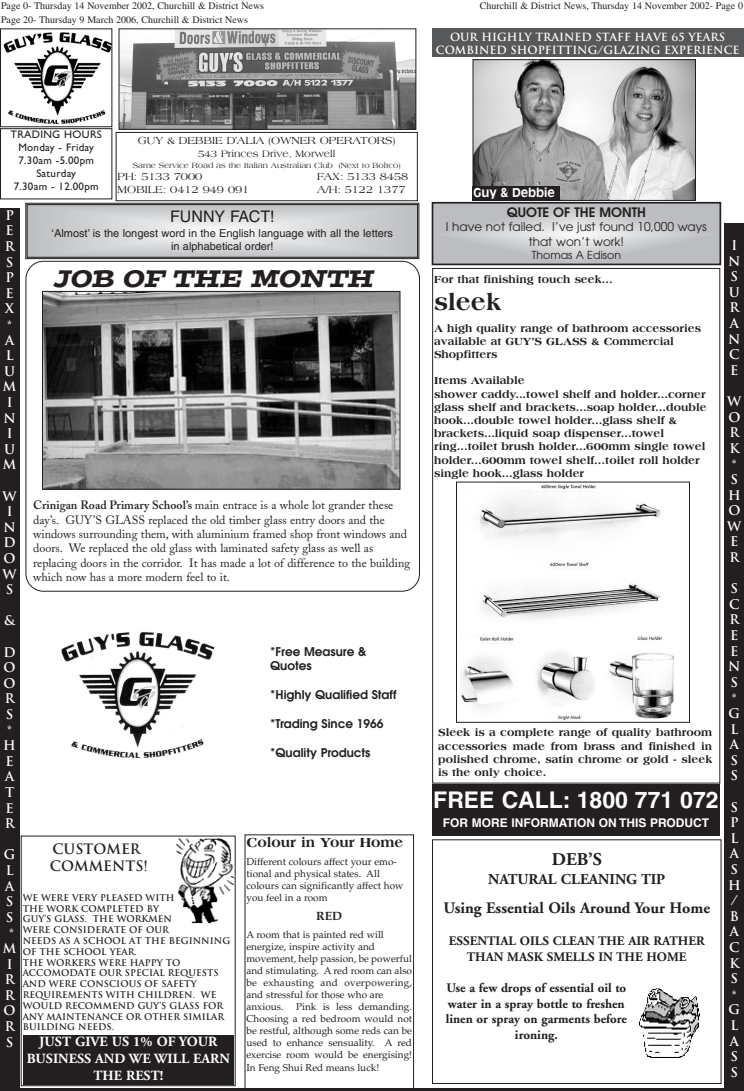
<style>
.page{position:relative;width:744px;height:1091px;background:#fff}
.page>*{position:absolute;margin:0;border:0;box-sizing:border-box;transform-origin:0 0}
.t1{font:italic 24px "Postino";color:#231f20}
.t2{font:800 24px "Americana";color:#231f20}
.t3{font:700 23px "Helvetica";color:#fff}
.t4{font:700 18px "Adobe Garamond";color:#231f20}
.t5{font:700 16px "Adobe Garamond";color:#231f20}
.t6{font:16px "Helvetica";color:#231f20}
.t7{font:700 15px "Adobe Garamond";color:#231f20}
.t8{font:700 14px/16.8px "Adobe Garamond";color:#fff;text-align:center}
.t9{font:700 14px/16.8px "Trajan";color:#231f20}
.t10{font:800 14px "Americana";color:#231f20}
.t11{font:700 13px/15.6px "Adobe Garamond";color:#231f20;text-align:center}
.t12{font:700 13px/15.6px "Trajan";color:#fff}
.t13{font:600 13px "Avant Garde";color:#231f20}
.t14{font:12px/14.4px "Adobe Caslon";color:#231f20}
.t15{font:600 12px/14.4px "Avant Garde";color:#231f20}
.t16{font:12px/14.4px "Avant Garde";color:#231f20;text-align:center}
.t17{font:700 12px "Helvetica";color:#fff}
.t18{font:700 12px "Antique Olive";color:#fff}
.t19{font:700 12px "Palatino";color:#231f20}
.t20{font:800 11px/13.2px "Americana";color:#231f20}
.t21{font:11px "Americana";color:#231f20}
.t22{font:11px/13.2px "Helvetica";color:#231f20;text-align:center}
.t23{font:700 11px/13.2px "Trajan";color:#fff;text-align:center}
.t24{font:11px/13.2px "Gill Sans";letter-spacing:.025em;color:#231f20;text-align:center}
.t25{font:10px/12.1px "Palatino";color:#231f20}
.t26{font:10px "Times";color:#231f20}
.t27{font:10px "Americana";color:#231f20}
.t28{font:700 9px/10.8px "Trajan";color:#231f20}
.t29{font:8px "Americana";color:#231f20}
.s1{font-weight:600}
.s2{font-family:"Avant Garde";font-weight:400}
</style>
<div class="page">
<img style="left:3px;top:32px;width:107px;height:92px">
<div style="left:432px;top:28px;width:311px;height:29px;background:#57585a"></div>
<div style="left:0;top:128px;width:112px;height:71px;border:1px solid #231f20"></div>
<div style="left:116px;top:132px;width:302px;height:69px;border:1px solid #231f20"></div>
<svg style="left:25px;top:203px;width:395px;height:56px;background:#c5c6c7"></svg>
<svg style="left:25px;top:261px;width:395px;height:331px"></svg>
<div style="left:21px;top:836px;width:215px;height:250px;border:1px solid #231f20"></div>
<div style="left:432px;top:839px;width:290px;height:245px;border:1px solid #231f20"></div>
<svg style="left:244px;top:834px;width:170px;height:254px"></svg>
<hr style="left:0;top:1088px;width:744px;height:3px;background:#231f20">
<div style="left:725px;top:224px;width:19px;height:867px;background:#231f20"></div>
<div style="left:0;top:209px;width:19px;height:882px;background:#231f20"></div>
<div style="left:432px;top:784px;width:288px;height:51px;background:#231f20"></div>
<svg style="left:432px;top:202px;width:289px;height:63px;background:#bdbec0"></svg>
<div style="left:432px;top:268px;width:288px;height:516px;border:1px solid #231f20"></div>
<img style="left:120px;top:30px;width:294px;height:98px">
<div style="left:118px;top:28px;width:298px;height:102px;border:1px solid #231f20"></div>
<img style="left:176px;top:838px;width:60px;height:85px">
<div style="left:23px;top:1035px;width:211px;height:49px;background:#231f20"></div>
<img style="left:474px;top:61px;width:220px;height:138px">
<div style="left:472px;top:59px;width:224px;height:142px;border:1px solid #231f20"></div>
<div style="left:472px;top:186px;width:88px;height:15px;background:#231f20"></div>
<img style="left:61px;top:632px;width:154px;height:127px">
<img style="left:460px;top:484px;width:214px;height:237px">
<div style="left:456px;top:482px;width:234px;height:241px;border:1px solid #231f20"></div>
<img style="left:44px;top:293px;width:354px;height:195px">
<div style="left:42px;top:291px;width:358px;height:199px;border:1px solid #231f20"></div>
<img style="left:640px;top:988px;width:60px;height:70px">
<p class="t26" style="left:1px;top:2px;width:265px">Page 0- Thursday 14 November 2002, Churchill &amp; District News</p>
<p class="t26" style="left:480px;top:2px;width:265px">Churchill &amp; District News, Thursday 14 November 2002- Page 0</p>
<p class="t26" style="left:1px;top:16px;width:249px">Page 20- Thursday 9 March 2006, Churchill &amp; District News</p>
<p class="t23" style="left:436px;top:30px;width:305px">OUR HIGHLY TRAINED STAFF HAVE 65 YEARS<br>COMBINED SHOPFITTING/GLAZING EXPERIENCE</p>
<p class="t24" style="left:10px;top:129px;width:93px">TRADING HOURS<br>Monday - Friday<br>7.30am -5.00pm<br>Saturday<br>7.30am - 12.00pm</p>
<p class="t21" style="left:138px;top:136px;width:259px">GUY &amp; DEBBIE D’ALIA (OWNER OPERATORS)</p>
<p class="t27" style="left:198px;top:150px;width:139px">543 Princes Drive, Morwell</p>
<p class="t29" style="left:133px;top:162px;width:269px">Same Service Road as the Italian Australian Club (Next to Boltco)</p>
<p class="t21" style="left:118px;top:172px;width:86px">PH: 5133 7000</p>
<p class="t21" style="left:317px;top:172px;width:93px">FAX: 5133 8458</p>
<p class="t21" style="left:118px;top:185px;width:133px">MOBILE: 0412 949 091</p>
<p class="t21" style="left:317px;top:185px;width:90px">A/H: 5122 1377</p>
<p class="t6" style="left:170px;top:211px;width:106px">FUNNY FACT!</p>
<p class="t22" style="left:52px;top:227px;width:343px">‘Almost’ is the longest word in the English language with all the letters in alphabetical order!</p>
<p class="t12" style="left:5px;top:207px;width:11px;text-align:justify">P E R S P E X</p>
<p class="t12" style="left:5px;top:319px;width:11px;line-height:13.7px">*<br>A</p>
<p class="t12" style="left:3px;top:348px;width:15px">L<br>U<br>M<br>I<br>N<br>I<br>U<br>M</p>
<p class="t12" style="left:3px;top:488px;width:16px;text-align:center">W<br>I<br>N<br>D<br>O<br>W<br>S</p>
<p class="t12" style="left:4px;top:613px;width:12px">&amp;</p>
<p class="t12" style="left:4px;top:644px;width:14px;text-align:justify">D O O R S</p>
<p class="t12" style="left:3px;top:725px;width:14px;line-height:13.7px">*<br>H</p>
<p class="t12" style="left:5px;top:753px;width:11px;text-align:justify">E A T E R</p>
<p class="t12" style="left:4px;top:847px;width:13px">G<br>L<br>A<br>S<br>S</p>
<p class="t12" style="left:3px;top:928px;width:15px;line-height:13.7px;text-align:center">*<br>M</p>
<p class="t12" style="left:4px;top:956px;width:14px">I<br>R<br>R<br>O<br>R<br>S</p>
<p class="t1" style="left:55px;top:270px;width:321px">JOB OF THE MONTH</p>
<p class="t14" style="left:33px;top:499px;width:378px"><span class="s1">Crinigan Road Primary School’s</span> main entrace is a whole lot grander these day’s. GUY’S GLASS replaced the old timber glass entry doors and the windows surrounding them, with aluminium framed shop front windows and doors. We replaced the old glass with laminated safety glass as well as replacing doors in the corridor. It has made a lot of difference to the building which now has a more modern feel to it.</p>
<p class="t15" style="left:270px;top:645px;width:97px">*Free Measure &amp;<br>Quotes</p>
<p class="t15" style="left:270px;top:689px;width:128px">*Highly Qualified Staff</p>
<p class="t15" style="left:270px;top:717px;width:115px">*Trading Since 1966</p>
<p class="t15" style="left:270px;top:746px;width:102px">*Quality Products</p>
<p class="t10" style="left:246px;top:836px;width:158px">Colour in Your Home</p>
<p class="t25" style="left:246px;top:857px;width:158px">Different colours affect your emo&shy;tional and physical states. All colours can significantly affect how you feel in a room</p>
<p class="t19" style="left:316px;top:911px;width:27px">RED</p>
<p class="t25" style="left:246px;top:929px;width:167px">A room that is painted red will energize, inspire activity and movement, help passion, be powerful and stimulating. A red room can also be exhausting and overpowering, and stressful for those who are anxious. Pink is less demanding.<br>Choosing a red bedroom would not be restful, although some reds can be used to enhance sensuality. A red exercise room would be energising!<br>In Feng Shui Red means luck!</p>
<p class="t9" style="left:50px;top:841px;width:100px">CUSTOMER<br>COMMENTS!</p>
<p class="t28" style="left:23px;top:892px;width:209px">WE WERE VERY PLEASED WITH<br>THE WORK COMPLETED BY<br>GUY’S GLASS. THE WORKMEN<br>WERE CONSIDERATE OF OUR<br>NEEDS AS A SCHOOL AT THE BEGINNING<br>OF THE SCHOOL YEAR.<br>THE WORKERS WERE HAPPY TO<br>ACCOMODATE OUR SPECIAL REQUESTS<br>AND WERE CONSCIOUS OF SAFETY<br>REQUIREMENTS WITH CHILDREN. WE<br>WOULD RECOMMEND GUY’S GLASS FOR<br>ANY MAINTENANCE OR OTHER SIMILAR<br>BUILDING NEEDS.</p>
<p class="t8" style="left:27px;top:1034px;width:205px">JUST GIVE US 1% OF YOUR<br>BUSINESS AND WE WILL EARN<br>THE REST!</p>
<p class="t18" style="left:474px;top:188px;width:83px">Guy &amp; Debbie</p>
<p class="t13" style="left:507px;top:207px;width:141px">QUOTE OF THE MONTH</p>
<p class="t16" style="left:446px;top:221px;width:262px">I have not failed. I’ve just found 10,000 ways that won’t work!</p>
<p class="t20" style="left:434px;top:245px;width:188px;line-height:23.4px;text-indent:98px"><span class="s2">Thomas A Edison<br></span>For that finishing touch seek...</p>
<p class="t2" style="left:434px;top:293px;width:69px">sleek</p>
<p class="t20" style="left:434px;top:322px;width:268px">A high quality range of bathroom accessories available at GUY’S GLASS &amp; Commercial<br>Shopfitters</p>
<p class="t20" style="left:434px;top:375px;width:274px">Items Available<br>shower caddy...towel shelf and holder...corner glass shelf and brackets...soap holder...double hook...double towel holder...glass shelf &amp; brackets...liquid soap dispenser...towel ring...toilet brush holder...600mm single towel holder...600mm towel shelf...toilet roll holder single hook...glass holder</p>
<p class="t20" style="left:438px;top:727px;width:276px;text-align:justify">Sleek is a complete range of quality bathroom accessories made from brass and finished in polished chrome, satin chrome or gold - sleek is the only choice.</p>
<p class="t3" style="left:433px;top:791px;width:287px">FREE CALL: 1800 771 072</p>
<p class="t17" style="left:443px;top:818px;width:268px">FOR MORE INFORMATION ON THIS PRODUCT</p>
<p class="t4" style="left:552px;top:852px;width:52px">DEB’S</p>
<p class="t7" style="left:488px;top:874px;width:179px">NATURAL CLEANING TIP</p>
<p class="t5" style="left:443px;top:901px;width:268px">Using Essential Oils Around Your Home</p>
<p class="t11" style="left:449px;top:935px;width:257px">ESSENTIAL OILS CLEAN THE AIR RATHER<br>THAN MASK SMELLS IN THE HOME</p>
<p class="t11" style="left:446px;top:981px;width:183px">Use a few drops of essential oil to water in a spray bottle to freshen linen or spray on garments before ironing.</p>
<p class="t12" style="left:728px;top:238px;width:14px">I<br>N<br>S<br>U<br>R<br>A<br>N<br>C<br>E</p>
<p class="t12" style="left:727px;top:394px;width:16px">W<br>O<br>R<br>K</p>
<p class="t12" style="left:731px;top:459px;width:9px;line-height:13.7px">*<br>S</p>
<p class="t12" style="left:727px;top:487px;width:16px">H<br>O<br>W<br>E<br>R</p>
<p class="t12" style="left:728px;top:581px;width:14px">S<br>C<br>R<br>E<br>E<br>N<br>S</p>
<p class="t12" style="left:729px;top:693px;width:13px;line-height:13.7px">*<br>G</p>
<p class="t12" style="left:730px;top:721px;width:11px;text-align:justify">L A S S</p>
<p class="t12" style="left:728px;top:799px;width:14px">S<br>P<br>L<br>A<br>S<br>H /<br>B<br>A<br>C<br>K<br>S</p>
<p class="t12" style="left:729px;top:989px;width:13px;line-height:13.7px">*<br>G</p>
<p class="t12" style="left:730px;top:1018px;width:11px;text-align:justify">L A S S</p>
</div>
